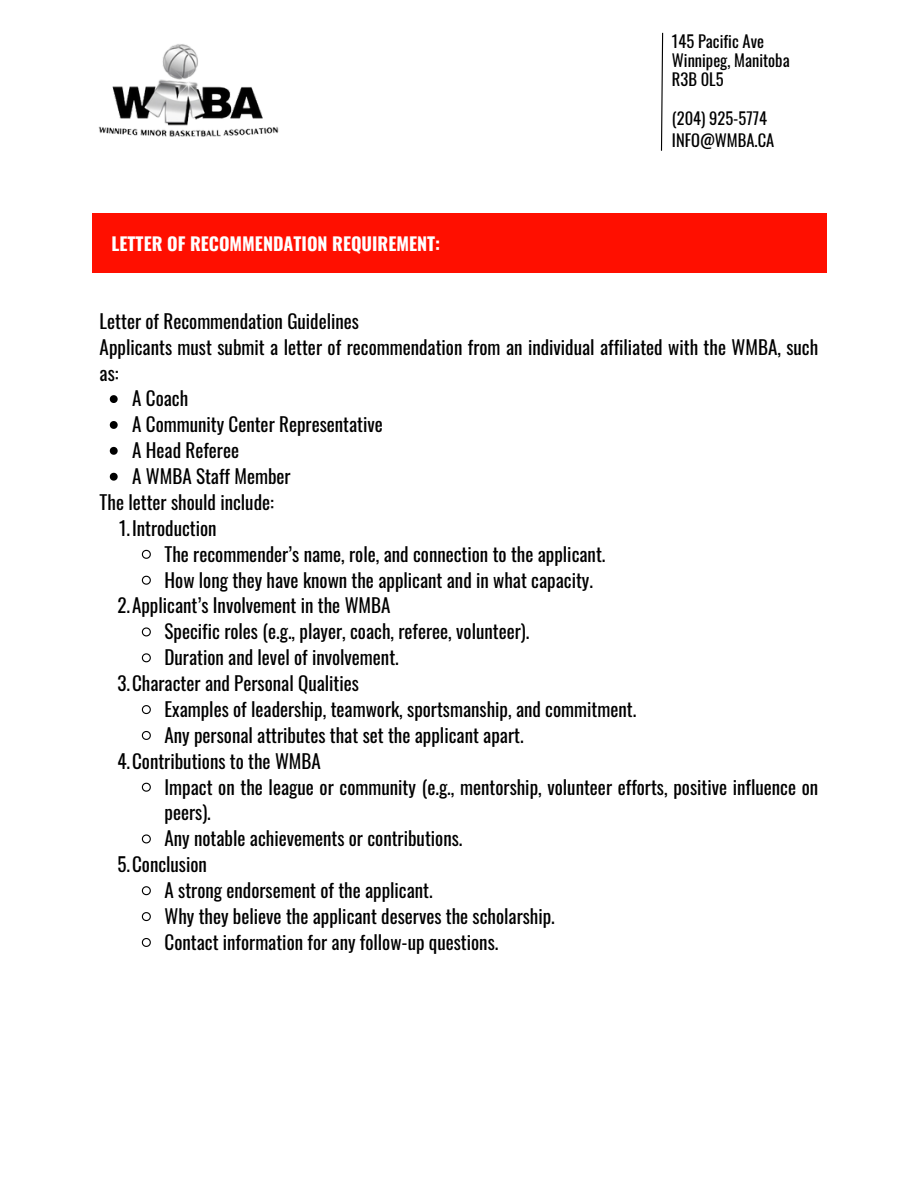
<style>
.page{position:relative;width:918px;height:1188px;background:#fff}
.page>*{position:absolute;margin:0;border:0;box-sizing:border-box;transform-origin:0 0}
.t1{font:19.05px/25.8px "Oswald";color:#000}
.t2{font:700 18px "Oswald";color:#fff}
.t3{font:16.5px "Oswald";color:#000}
</style>
<div class="page">
<img style="left:98px;top:44px;width:181px;height:93px">
<svg style="left:660px;top:32px;width:4px;height:119px"></svg>
<div style="left:92px;top:213px;width:734px;height:59px;background:#ff0f00"></div>
<svg style="left:110px;top:395px;width:8px;height:8px"></svg>
<svg style="left:110px;top:421px;width:8px;height:8px"></svg>
<svg style="left:110px;top:447px;width:8px;height:8px"></svg>
<svg style="left:110px;top:473px;width:8px;height:8px"></svg>
<svg style="left:141px;top:549px;width:10px;height:10px"></svg>
<svg style="left:141px;top:575px;width:10px;height:10px"></svg>
<svg style="left:141px;top:627px;width:10px;height:10px"></svg>
<svg style="left:141px;top:653px;width:10px;height:10px"></svg>
<svg style="left:141px;top:705px;width:10px;height:10px"></svg>
<svg style="left:141px;top:731px;width:10px;height:9px"></svg>
<svg style="left:141px;top:782px;width:10px;height:10px"></svg>
<svg style="left:141px;top:834px;width:10px;height:10px"></svg>
<svg style="left:141px;top:886px;width:10px;height:10px"></svg>
<svg style="left:141px;top:912px;width:10px;height:10px"></svg>
<svg style="left:141px;top:938px;width:10px;height:9px"></svg>
<p class="t2" style="left:112px;top:229px;width:330px">LETTER OF RECOMMENDATION REQUIREMENT:</p>
<p class="t3" style="left:672px;top:28px;width:94px">145 Pacific Ave</p>
<p class="t3" style="left:672px;top:48px;width:119px">Winnipeg, Manitoba</p>
<p class="t3" style="left:672px;top:67px;width:53px">R3B 0L5</p>
<p class="t3" style="left:672px;top:105px;width:97px">(204) 925-5774</p>
<h3 class="t3" style="left:672px;top:127px;width:104px">INFO@WMBA.CA</h3>
<p class="t1" style="left:100px;top:307px;width:720px">Letter of Recommendation Guidelines<br>Applicants must submit a letter of recommendation from an individual affiliated with the WMBA, such as:</p>
<h3 class="t1" style="left:132px;top:385px;width:58px">A Coach</h3>
<h1 class="t1" style="left:132px;top:411px;width:252px">A Community Center Representative</h1>
<h2 class="t1" style="left:132px;top:437px;width:109px">A Head Referee</h2>
<p class="t1" style="left:132px;top:463px;width:160px">A WMBA Staff Member</p>
<p class="t1" style="left:100px;top:488px;width:176px">The letter should include:</p>
<p class="t1" style="left:119px;top:514px;width:99px">1.Introduction</p>
<p class="t1" style="left:165px;top:540px;width:442px">The recommender’s name, role, and connection to the applicant.</p>
<h2 class="t1" style="left:165px;top:566px;width:430px">How long they have known the applicant and in what capacity.</h2>
<p class="t1" style="left:117px;top:592px;width:275px">2.Applicant’s Involvement in the WMBA</p>
<p class="t1" style="left:165px;top:618px;width:366px">Specific roles (e.g., player, coach, referee, volunteer).</p>
<p class="t1" style="left:165px;top:644px;width:236px">Duration and level of involvement.</p>
<p class="t1" style="left:118px;top:670px;width:243px">3.Character and Personal Qualities</p>
<p class="t1" style="left:165px;top:695px;width:473px">Examples of leadership, teamwork, sportsmanship, and commitment.</p>
<p class="t1" style="left:165px;top:721px;width:361px">Any personal attributes that set the applicant apart.</p>
<p class="t1" style="left:117px;top:747px;width:205px">4.Contributions to the WMBA</p>
<p class="t1" style="left:165px;top:773px;width:655px">Impact on the league or community (e.g., mentorship, volunteer efforts, positive influence on peers).</p>
<p class="t1" style="left:165px;top:825px;width:299px">Any notable achievements or contributions.</p>
<p class="t1" style="left:118px;top:851px;width:91px">5.Conclusion</p>
<p class="t1" style="left:165px;top:877px;width:270px">A strong endorsement of the applicant.</p>
<p class="t1" style="left:165px;top:902px;width:392px">Why they believe the applicant deserves the scholarship.</p>
<p class="t1" style="left:165px;top:928px;width:335px">Contact information for any follow-up questions.</p>
</div>
